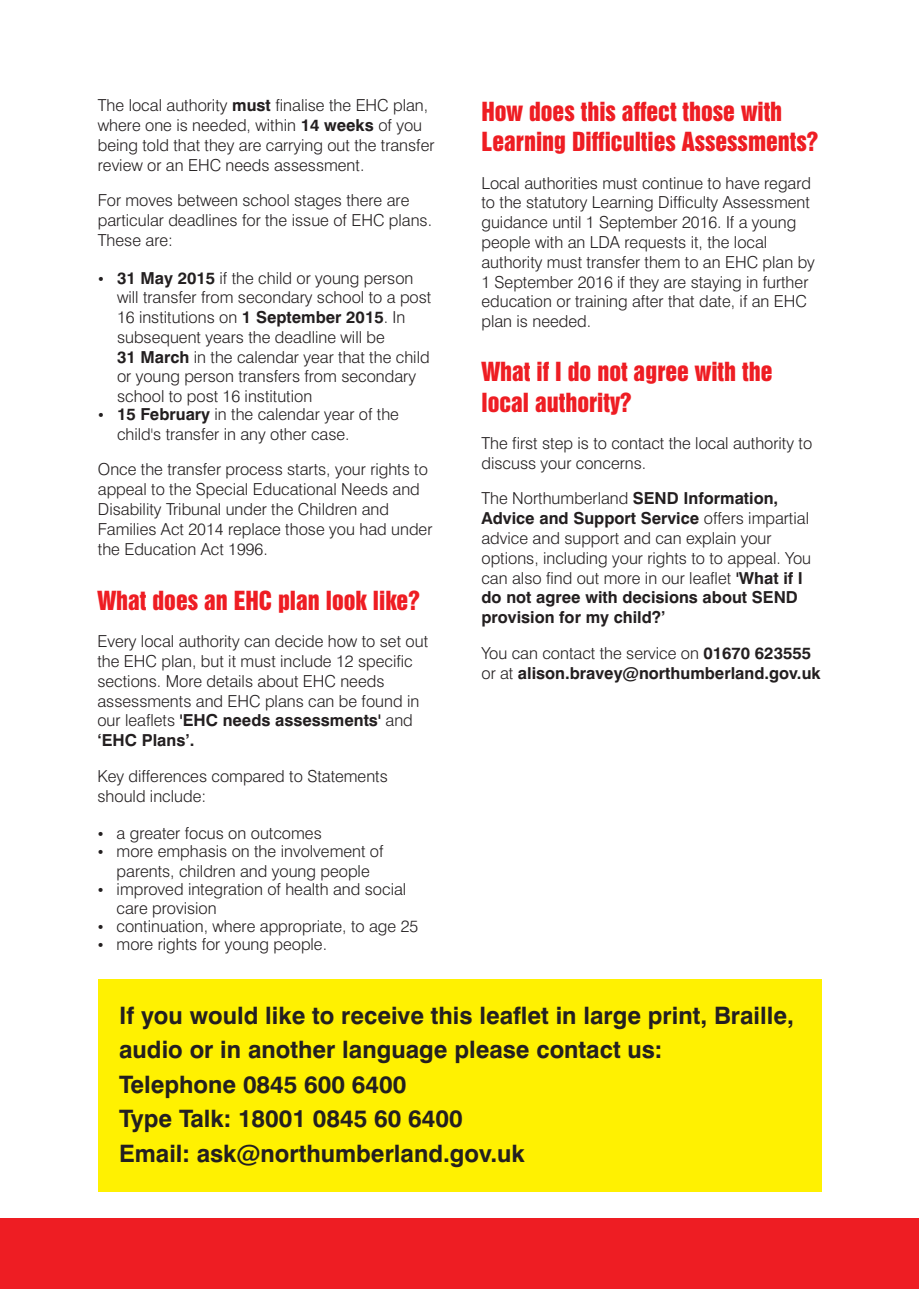
<style>
.page{position:relative;width:919px;height:1289px;background:#fff}
.page>*{position:absolute;margin:0;border:0;box-sizing:border-box;transform-origin:0 0}
.t1{font:700 24px/34.5px "Swiss 721 BT";color:#231f20}
.t2{font:24px/30.8px "Swiss 921 BT Regular A";color:#ee1d23}
.t3{font:300 16.5px/19.8px "Swiss 721 BT";color:#231f20}
.t4{font:700 16.5px/19.8px "Swiss 721 BT";color:#231f20}
.s1{font-weight:700}
.s2{font-weight:300}
</style>
<div class="page">
<div style="left:98px;top:979px;width:723px;height:212px;background:#fff101"></div>
<div style="left:0;top:1218px;width:918px;height:70px;background:#ee1d23"></div>
<p class="t3" style="left:98px;top:97px;width:338px">The local authority <span class="s1">must</span> finalise the EHC plan, where one is needed, within <span class="s1">14 weeks</span> of you being told that they are carrying out the transfer review or an EHC needs assessment.</p>
<p class="t3" style="left:98px;top:192px;width:336px">For moves between school stages there are particular deadlines for the issue of EHC plans.<br>These are:</p>
<p class="t3" style="left:117px;top:269px;width:316px"><span class="s1">31 May 2015</span> if the child or young person will transfer from secondary school to a post 16 institutions on <span class="s1">1 September 2015</span>. In subsequent years the deadline will be<br><span class="s1">31 March</span> in the calendar year that the child or young person transfers from secondary school to post 16 institution</p>
<p class="t3" style="left:117px;top:406px;width:283px"><span class="s1">15 February</span> in the calendar year of the child's transfer in any other case.</p>
<p class="t3" style="left:98px;top:461px;width:336px">Once the transfer process starts, your rights to appeal to the Special Educational Needs and Disability Tribunal under the Children and Families Act 2014 replace those you had under the Education Act 1996.</p>
<h1 class="t2" style="left:97px;top:588px;width:324px">What does an EHC plan look like?</h1>
<p class="t3" style="left:97px;top:633px;width:332px">Every local authority can decide how to set out the EHC plan, but it must include 12 specific sections. More details about EHC needs assessments and EHC plans can be found in our leaflets <span class="s1">'EHC needs assessments'</span> and <span class="s1">‘EHC Plans’.</span></p>
<p class="t3" style="left:97px;top:767px;width:292px">Key differences compared to Statements should include:</p>
<p class="t3" style="left:117px;top:826px;width:268px;line-height:17.9px">a greater focus on outcomes<br>more emphasis on the involvement of</p>
<p class="t3" style="left:117px;top:863px;width:291px;line-height:17.9px">parents, children and young people improved integration of health and social</p>
<p class="t3" style="left:117px;top:901px;width:303px;line-height:17.9px">care provision<br>continuation, where appropriate, to age 25 more rights for young people.</p>
<h1 class="t2" style="left:481px;top:99px;width:338px">How does this affect those with<br>Learning Difficulties Assessments?</h1>
<p class="t3" style="left:481px;top:174px;width:335px">Local authorities must continue to have regard to the statutory Learning Difficulty Assessment guidance until 1 September 2016. If a young people with an LDA requests it, the local authority must transfer them to an EHC plan by 1 September 2016 if they are staying in further education or training after that date, if an EHC plan is needed.</p>
<h1 class="t2" style="left:481px;top:359px;width:292px">What if I do not agree with the local authority?</h1>
<p class="t3" style="left:481px;top:435px;width:332px">The first step is to contact the local authority to discuss your concerns.</p>
<p class="t3" style="left:481px;top:490px;width:331px">The Northumberland <span class="s1">SEND Information, Advice and Support Service</span> offers impartial advice and support and can explain your options, including your rights to to appeal. You can also find out more in our leaflet <span class="s1">'What if I do not agree with decisions about SEND provision for my child?’</span></p>
<p class="t4" style="left:481px;top:644px;width:341px"><span class="s2">You can contact the service on</span> 01670 623555 <span class="s2">or at</span> alison.bravey@northumberland.gov.uk</p>
<h1 class="t1" style="left:119px;top:1000px;width:676px">If you would like to receive this leaflet in large print, Braille, audio or in another language please contact us:<br>Telephone 0845 600 6400<br>Type Talk: 18001 0845 60 6400<br>Email: ask@northumberland.gov.uk</h1>
</div>
